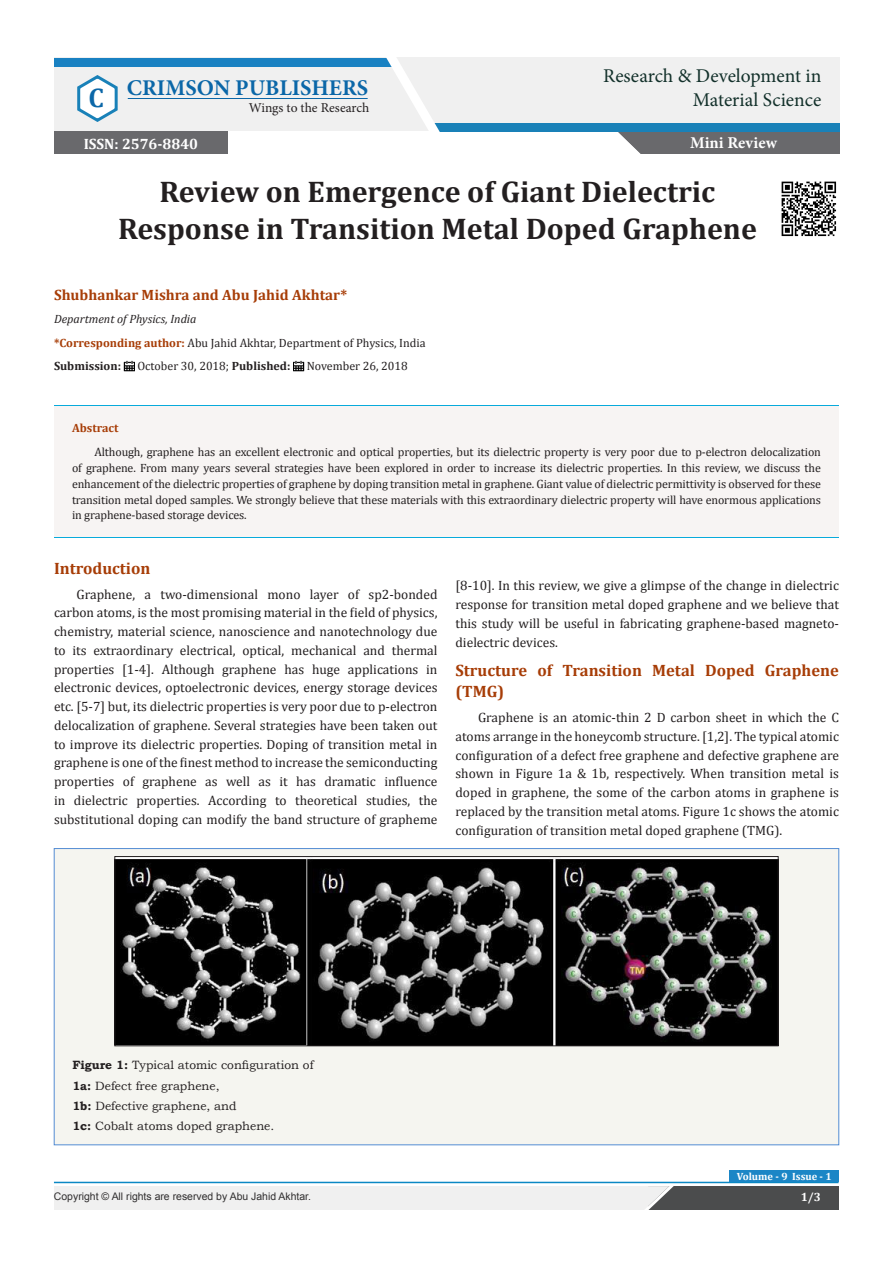
<style>
.page{position:relative;width:893px;height:1263px;background:#fff}
.page>*{position:absolute;margin:0;border:0;box-sizing:border-box;transform-origin:0 0}
.t1{font:700 30px/37.5px "Cambria";color:#231f20;text-align:center}
.t2{font:700 27px "Cambria";color:#0b67a8}
.t3{font:700 22.5px "Minion Pro";color:#0b67a8}
.t4{font:19.5px "Minion Pro";color:#12302a}
.t5{font:700 16.5px/21.6px "Cambria";color:#a73d07}
.t6{font:700 16.5px "Minion Pro";letter-spacing:.005em;color:#fff}
.t7{font:700 15px "Cambria";color:#a73d07}
.t8{font:700 15px "Cambria";color:#fff}
.t9{font:13.5px/18.8px "Cambria";color:#231f20;text-align:justify}
.t10{font:13.5px "Minion Pro";color:#231f20}
.t11{font:12px/15.8px "Cambria";letter-spacing:-.005em;color:#231f20;text-align:justify}
.t12{font:12px/20.4px "Bookman Old Style";color:#231f20}
.t13{font:italic 12px "Cambria";color:#231f20}
.t14{font:700 12px "Cambria";color:#231f20}
.t15{font:700 12px "Cambria";color:#a73d07}
.t16{font:700 12px "Cambria";color:#fff}
.t17{font:10.5px "Arial";color:#312f30}
.t18{font:700 10.5px "Cambria";color:#fff}
.s1{font-weight:700;color:#a73d07}
.s2{font-weight:700}
</style>
<div class="page">
<svg style="left:124px;top:361px;width:11px;height:10px"></svg>
<svg style="left:293px;top:361px;width:11px;height:10px"></svg>
<div style="left:647px;top:1186px;width:192px;height:23px;background:#4b4c4d"></div>
<div style="left:54px;top:1186px;width:593px;height:23px;background:#f0f0f0"></div>
<svg style="left:639px;top:1181px;width:41px;height:29px"></svg>
<hr style="left:54px;top:1182px;width:784px;height:1px;background:#0b88c4">
<div style="left:730px;top:1170px;width:109px;height:12px;background:#1b86c6"></div>
<div style="left:616px;top:131px;width:223px;height:23px;background:#69696c"></div>
<svg style="left:616px;top:132px;width:25px;height:22px"></svg>
<div style="left:54px;top:58px;width:785px;height:73px;background:#f0f0f0"></div>
<svg style="left:77px;top:75px;width:41px;height:47px"></svg>
<hr style="left:128px;top:98px;width:240px;height:1px;background:#0b67a8">
<div style="left:431px;top:123px;width:408px;height:9px;background:#1981b8"></div>
<div style="left:54px;top:58px;width:338px;height:8px;background:#1981c2"></div>
<svg style="left:344px;top:57px;width:111px;height:75px"></svg>
<div style="left:54px;top:131px;width:173px;height:23px;background:#69696c"></div>
<img style="left:781px;top:181px;width:56px;height:56px">
<hr style="left:54px;top:405px;width:785px;height:1px;background:#08aadb">
<div style="left:54px;top:406px;width:785px;height:131px;background:#f7f4f3"></div>
<hr style="left:54px;top:537px;width:785px;height:1px;background:#08aadb">
<div style="left:54px;top:848px;width:785px;height:297px;background:#f5f5f0"></div>
<img style="left:117px;top:858px;width:659px;height:186px">
<div style="left:115px;top:856px;width:663px;height:190px;border:1px solid #231f20"></div>
<p class="t4" style="left:603px;top:63px;width:220px">Research &amp; Development in</p>
<p class="t3" style="left:127px;top:72px;width:243px">CRIMSON PUBLISHERS</p>
<p class="t10" style="left:249px;top:98px;width:122px">Wings to the Research</p>
<p class="t8" style="left:84px;top:133px;width:116px">ISSN: 2576-8840</p>
<p class="t2" style="left:89px;top:79px;width:17px">C</p>
<p class="t4" style="left:693px;top:87px;width:130px">Material Science</p>
<p class="t6" style="left:690px;top:131px;width:89px">Mini Review</p>
<p class="t1" style="left:118px;top:172px;width:640px">Review on Emergence of Giant Dielectric<br>Response in Transition Metal Doped Graphene</p>
<p class="t7" style="left:54px;top:284px;width:295px">Shubhankar Mishra and Abu Jahid Akhtar*</p>
<p class="t13" style="left:54px;top:311px;width:144px">Department of Physics, India</p>
<p class="t11" style="left:54px;top:335px;width:373px"><span class="s1">*Corresponding author:</span> Abu Jahid Akhtar, Department of Physics, India</p>
<p class="t14" style="left:54px;top:358px;width:69px">Submission:</p>
<p class="t11" style="left:137px;top:358px;width:154px">October 30, 2018; <span class="s2">Published:</span></p>
<p class="t11" style="left:307px;top:358px;width:103px">November 26, 2018</p>
<p class="t15" style="left:72px;top:419px;width:48px">Abstract</p>
<p class="t11" style="left:72px;top:444px;width:750px;text-indent:22px">Although, graphene has an excellent electronic and optical properties, but its dielectric property is very poor due to p-electron delocalization of graphene. From many years several strategies have been explored in order to increase its dielectric properties. In this review, we discuss the enhancement of the dielectric properties of graphene by doping transition metal in graphene. Giant value of dielectric permittivity is observed for these transition metal doped samples. We strongly believe that these materials with this extraordinary dielectric property will have enormous applications in graphene-based storage devices.</p>
<p class="t5" style="left:54px;top:557px;width:98px">Introduction</p>
<p class="t9" style="left:54px;top:585px;width:385px;text-indent:22px">Graphene, a two-dimensional mono layer of sp2-bonded carbon atoms, is the most promising material in the field of physics, chemistry, material science, nanoscience and nanotechnology due to its extraordinary electrical, optical, mechanical and thermal properties [1-4]. Although graphene has huge applications in electronic devices, optoelectronic devices, energy storage devices etc. [5-7] but, its dielectric properties is very poor due to p-electron delocalization of graphene. Several strategies have been taken out to improve its dielectric properties. Doping of transition metal in graphene is one of the finest method to increase the semiconducting properties of graphene as well as it has dramatic influence in dielectric properties. According to theoretical studies, the substitutional doping can modify the band structure of grapheme</p>
<p class="t9" style="left:455px;top:576px;width:385px">[8-10]. In this review, we give a glimpse of the change in dielectric response for transition metal doped graphene and we believe that this study will be useful in fabricating graphene-based magneto&shy;dielectric devices.</p>
<p class="t5" style="left:455px;top:659px;width:385px">Structure of Transition Metal Doped Graphene (TMG)</p>
<p class="t9" style="left:455px;top:708px;width:385px;text-indent:22px">Graphene is an atomic-thin 2 D carbon sheet in which the C atoms arrange in the honeycomb structure. [1,2]. The typical atomic configuration of a defect free graphene and defective graphene are shown in Figure 1a &amp; 1b, respectively. When transition metal is doped in graphene, the some of the carbon atoms in graphene is replaced by the transition metal atoms. Figure 1c shows the atomic configuration of transition metal doped graphene (TMG).</p>
<p class="t12" style="left:72px;top:1055px;width:243px"><span class="s2">Figure 1:</span> Typical atomic configuration of<br><span class="s2">1a:</span> Defect free graphene,<br><span class="s2">1b:</span> Defective graphene, and<br><span class="s2">1c:</span> Cobalt atoms doped graphene.</p>
<p class="t18" style="left:737px;top:1169px;width:96px">Volume - 9 Issue - 1</p>
<p class="t17" style="left:54px;top:1189px;width:259px">Copyright © All rights are reserved by Abu Jahid Akhtar.</p>
<p class="t16" style="left:801px;top:1189px;width:22px">1/3</p>
</div>
